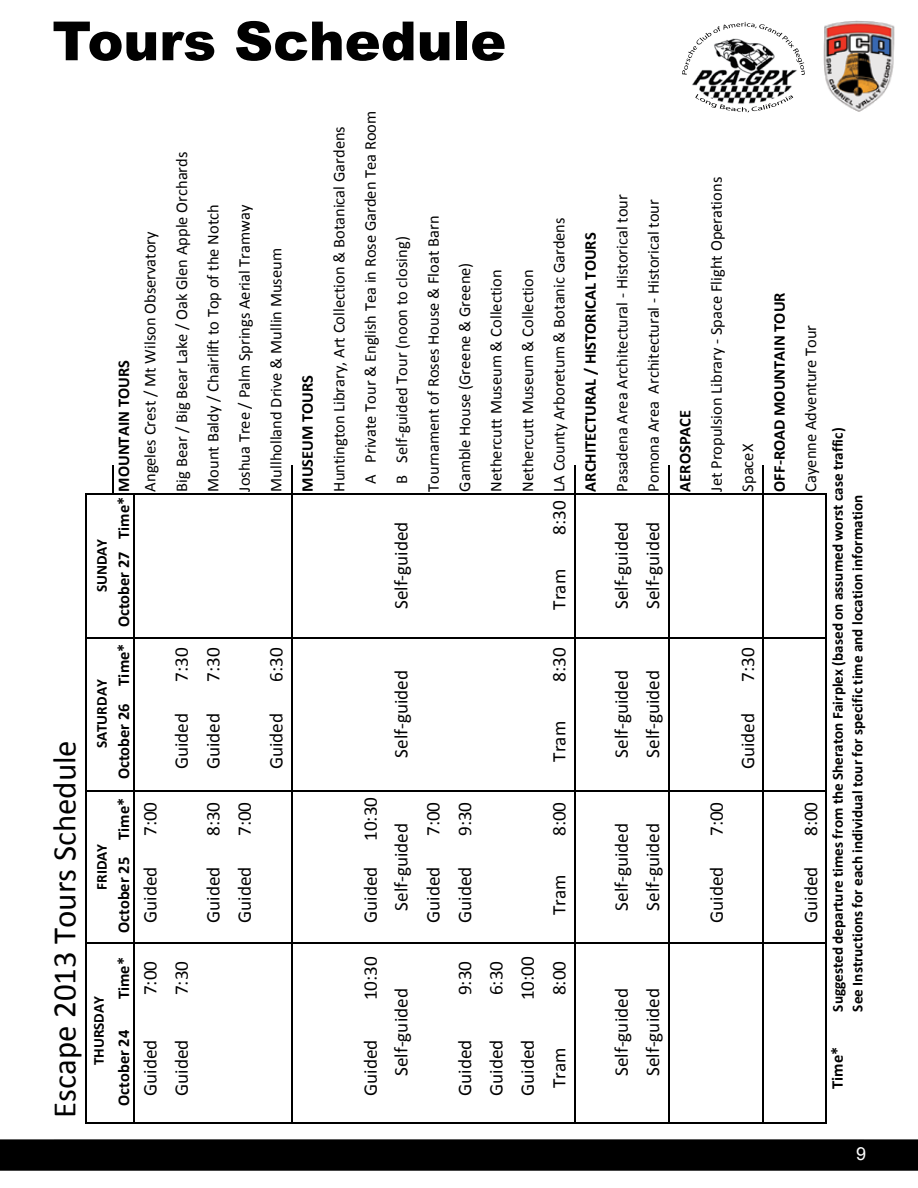
<style>
.page{position:relative;width:918px;height:1188px;background:#fff}
.page>*{position:absolute;margin:0;border:0;box-sizing:border-box;transform-origin:0 0}
.t1{font:900 54px "Arial";letter-spacing:-.005em;color:#000}
.t2{font:32.85px "Calibri";color:#000}
.t3{font:19.2px/31.5px "Calibri";color:#000}
.t4{font:18px "Arial";color:#fff}
.t5{font:16.5px/31.5px "Calibri";color:#000}
.t6{font:700 16.5px "Calibri";color:#000}
.t7{font:700 15.15px/19.8px "Calibri";color:#000}
.s1{font-size:19.2px}
.s2{font-weight:700}
</style>
<div class="page">
<div style="left:0;top:1139px;width:918px;height:32px;background:#000"></div>
<hr style="left:54px;top:1140px;width:810px;height:1px;background:#000">
<img style="left:823px;top:20px;width:72px;height:92px">
<img style="left:692px;top:75px;width:102px;height:23px">
<svg style="left:695px;top:94px;width:98px;height:18px"></svg>
<svg style="left:682px;top:22px;width:123px;height:53px"></svg>
<hr style="left:85px;top:1122px;width:427px;height:1px;background:#000">
<hr style="left:86px;top:943px;width:426px;height:1px;background:#000">
<hr style="left:86px;top:791px;width:426px;height:1px;background:#000">
<hr style="left:86px;top:637px;width:426px;height:2px;background:#000">
<hr style="left:86px;top:494px;width:426px;height:1px;background:#000">
<hr style="left:85px;top:494px;width:1px;height:628px;background:#000">
<hr style="left:112px;top:465px;width:2px;height:29px;background:#000">
<hr style="left:134px;top:494px;width:1px;height:628px;background:#000">
<hr style="left:291px;top:465px;width:1px;height:657px;background:#000">
<hr style="left:480px;top:1122px;width:347px;height:1px;background:#000">
<hr style="left:480px;top:943px;width:347px;height:1px;background:#000">
<hr style="left:480px;top:791px;width:347px;height:1px;background:#000">
<hr style="left:480px;top:637px;width:347px;height:2px;background:#000">
<hr style="left:480px;top:494px;width:347px;height:1px;background:#000">
<hr style="left:574px;top:465px;width:1px;height:657px;background:#000">
<hr style="left:668px;top:465px;width:2px;height:657px;background:#000">
<hr style="left:763px;top:465px;width:1px;height:657px;background:#000">
<hr style="left:826px;top:494px;width:1px;height:628px;background:#000">
<h1 class="t1" style="left:52px;top:2px;width:455px">Tours Schedule</h1>
<h2 class="t2" style="left:44px;top:1118px;width:379px;rotate:-90deg">Escape 2013 Tours Schedule</h2>
<p class="t7" style="left:92px;top:592px;width:55px;rotate:-90deg">SUNDAY</p>
<p class="t7" style="left:92px;top:748px;width:71px;rotate:-90deg">SATURDAY</p>
<p class="t7" style="left:92px;top:890px;width:48px;rotate:-90deg">FRIDAY</p>
<p class="t7" style="left:89px;top:1065px;width:71px;rotate:-90deg">THURSDAY</p>
<p class="t6" style="left:113px;top:933px;width:574px;rotate:-90deg">October 25 Time* October 26 Time* October 27 Time* MOUNTAIN TOURS</p>
<p class="t6" style="left:113px;top:999px;width:44px;rotate:-90deg">Time*</p>
<p class="t6" style="left:113px;top:1106px;width:77px;rotate:-90deg">October 24</p>
<p class="t5" style="left:134px;top:492px;width:262px;rotate:-90deg">Angeles Crest / Mt Wilson Observatory</p>
<p class="t3" style="left:134px;top:836px;width:36px;rotate:-90deg">7:00</p>
<p class="t3" style="left:134px;top:923px;width:58px;rotate:-90deg">Guided</p>
<p class="t3" style="left:134px;top:995px;width:36px;rotate:-90deg">7:00</p>
<p class="t3" style="left:134px;top:1096px;width:58px;rotate:-90deg">Guided</p>
<p class="t5" style="left:166px;top:492px;width:341px;rotate:-90deg">Big Bear / Big Bear Lake / Oak Glen Apple Orchards</p>
<p class="t5" style="left:197px;top:492px;width:289px;rotate:-90deg">Mount Baldy / Chairlift to Top of the Notch</p>
<p class="t5" style="left:229px;top:492px;width:289px;rotate:-90deg">Joshua Tree / Palm Springs Aerial Tramway</p>
<p class="t3" style="left:166px;top:682px;width:36px;rotate:-90deg">7:30</p>
<p class="t3" style="left:166px;top:769px;width:58px;rotate:-90deg">Guided</p>
<p class="t3" style="left:166px;top:995px;width:36px;rotate:-90deg">7:30</p>
<p class="t3" style="left:197px;top:682px;width:36px;rotate:-90deg">7:30</p>
<p class="t3" style="left:197px;top:769px;width:58px;rotate:-90deg">Guided</p>
<p class="t3" style="left:197px;top:836px;width:36px;rotate:-90deg">8:30</p>
<p class="t3" style="left:197px;top:923px;width:58px;rotate:-90deg">Guided</p>
<p class="t3" style="left:229px;top:836px;width:36px;rotate:-90deg">7:00</p>
<p class="t3" style="left:229px;top:923px;width:58px;rotate:-90deg">Guided</p>
<p class="t3" style="left:166px;top:1096px;width:58px;rotate:-90deg">Guided</p>
<p class="t5" style="left:260px;top:492px;width:245px;rotate:-90deg">Mullholland Drive &amp; Mullin Museum</p>
<p class="t3" style="left:260px;top:682px;width:36px;rotate:-90deg">6:30</p>
<p class="t3" style="left:260px;top:769px;width:58px;rotate:-90deg">Guided</p>
<p class="t6" style="left:297px;top:492px;width:118px;rotate:-90deg">MUSEUM TOURS</p>
<p class="t5" style="left:323px;top:492px;width:367px;rotate:-90deg">Huntington Library, Art Collection &amp; Botanical Gardens</p>
<p class="t5" style="left:355px;top:484px;width:375px;rotate:-90deg">A Private Tour &amp; English Tea in Rose Garden Tea Room<br>B Self‐guided Tour (noon to closing)</p>
<p class="t3" style="left:386px;top:609px;width:89px;rotate:-90deg">Self‐guided</p>
<p class="t5" style="left:418px;top:492px;width:277px;rotate:-90deg">Tournament of Roses House &amp; Float Barn</p>
<p class="t5" style="left:449px;top:492px;width:231px;rotate:-90deg">Gamble House (Greene &amp; Greene)</p>
<p class="t5" style="left:480px;top:492px;width:223px;rotate:-90deg">Nethercutt Museum &amp; Collection</p>
<p class="t5" style="left:512px;top:492px;width:223px;rotate:-90deg">Nethercutt Museum &amp; Collection</p>
<p class="t3" style="left:355px;top:841px;width:46px;rotate:-90deg">10:30</p>
<p class="t3" style="left:355px;top:923px;width:58px;rotate:-90deg">Guided</p>
<p class="t3" style="left:355px;top:1000px;width:46px;rotate:-90deg">10:30</p>
<p class="t3" style="left:355px;top:1096px;width:58px;rotate:-90deg">Guided</p>
<p class="t3" style="left:386px;top:758px;width:89px;rotate:-90deg">Self‐guided</p>
<p class="t3" style="left:386px;top:911px;width:89px;rotate:-90deg">Self‐guided</p>
<p class="t3" style="left:418px;top:836px;width:36px;rotate:-90deg">7:00</p>
<p class="t3" style="left:418px;top:923px;width:58px;rotate:-90deg">Guided</p>
<p class="t3" style="left:386px;top:1076px;width:89px;rotate:-90deg">Self‐guided</p>
<p class="t3" style="left:449px;top:836px;width:36px;rotate:-90deg">9:30</p>
<p class="t3" style="left:449px;top:923px;width:58px;rotate:-90deg">Guided</p>
<p class="t3" style="left:449px;top:995px;width:36px;rotate:-90deg">9:30</p>
<p class="t3" style="left:449px;top:1096px;width:58px;rotate:-90deg">Guided</p>
<p class="t3" style="left:480px;top:995px;width:36px;rotate:-90deg">6:30</p>
<p class="t3" style="left:480px;top:1096px;width:58px;rotate:-90deg">Guided</p>
<p class="t3" style="left:512px;top:1000px;width:46px;rotate:-90deg">10:00</p>
<p class="t3" style="left:512px;top:1096px;width:58px;rotate:-90deg">Guided</p>
<p class="t5" style="left:543px;top:492px;width:276px;text-indent:-43px;rotate:-90deg"><span class="s1">8:30</span> LA County Arboretum &amp; Botanic Gardens<br><span class="s2">ARCHITECTURAL / HISTORICAL TOURS</span></p>
<p class="t3" style="left:543px;top:610px;width:42px;rotate:-90deg">Tram</p>
<p class="t3" style="left:543px;top:682px;width:36px;rotate:-90deg">8:30</p>
<p class="t3" style="left:543px;top:762px;width:42px;rotate:-90deg">Tram</p>
<p class="t5" style="left:606px;top:492px;width:299px;rotate:-90deg">Pasadena Area Architectural ‐ Historical tour<br>Pomona Area Architectural ‐ Historical tour</p>
<p class="t3" style="left:606px;top:609px;width:89px;rotate:-90deg">Self‐guided<br>Self‐guided</p>
<p class="t3" style="left:606px;top:758px;width:89px;rotate:-90deg">Self‐guided<br>Self‐guided</p>
<p class="t3" style="left:543px;top:836px;width:36px;rotate:-90deg">8:00</p>
<p class="t3" style="left:543px;top:915px;width:42px;rotate:-90deg">Tram</p>
<p class="t3" style="left:606px;top:911px;width:89px;rotate:-90deg">Self‐guided<br>Self‐guided</p>
<p class="t6" style="left:674px;top:492px;width:83px;rotate:-90deg">AEROSPACE</p>
<p class="t3" style="left:543px;top:995px;width:36px;rotate:-90deg">8:00</p>
<p class="t3" style="left:543px;top:1088px;width:42px;rotate:-90deg">Tram</p>
<p class="t3" style="left:606px;top:1076px;width:89px;rotate:-90deg">Self‐guided<br>Self‐guided</p>
<p class="t5" style="left:701px;top:492px;width:316px;rotate:-90deg">Jet Propulsion Library ‐ Space Flight Operations</p>
<p class="t5" style="left:732px;top:492px;width:49px;rotate:-90deg">SpaceX</p>
<p class="t6" style="left:769px;top:492px;width:201px;rotate:-90deg">OFF‐ROAD MOUNTAIN TOUR</p>
<p class="t3" style="left:701px;top:836px;width:36px;rotate:-90deg">7:00</p>
<p class="t3" style="left:701px;top:923px;width:58px;rotate:-90deg">Guided</p>
<p class="t3" style="left:732px;top:682px;width:36px;rotate:-90deg">7:30</p>
<p class="t3" style="left:732px;top:769px;width:58px;rotate:-90deg">Guided</p>
<p class="t5" style="left:795px;top:492px;width:168px;rotate:-90deg">Cayenne Adventure Tour</p>
<p class="t3" style="left:795px;top:836px;width:36px;rotate:-90deg">8:00</p>
<p class="t3" style="left:795px;top:923px;width:58px;rotate:-90deg">Guided</p>
<p class="t7" style="left:828px;top:1012px;width:585px;rotate:-90deg">Suggested departure times from the Sheraton Fairplex (based on assumed worst case traffic)<br>See Instructions for each individual tour for specific time and location information</p>
<p class="t6" style="left:827px;top:1089px;width:44px;rotate:-90deg">Time*</p>
<p class="t4" style="left:856px;top:1141px;width:12px">9</p>
</div>
